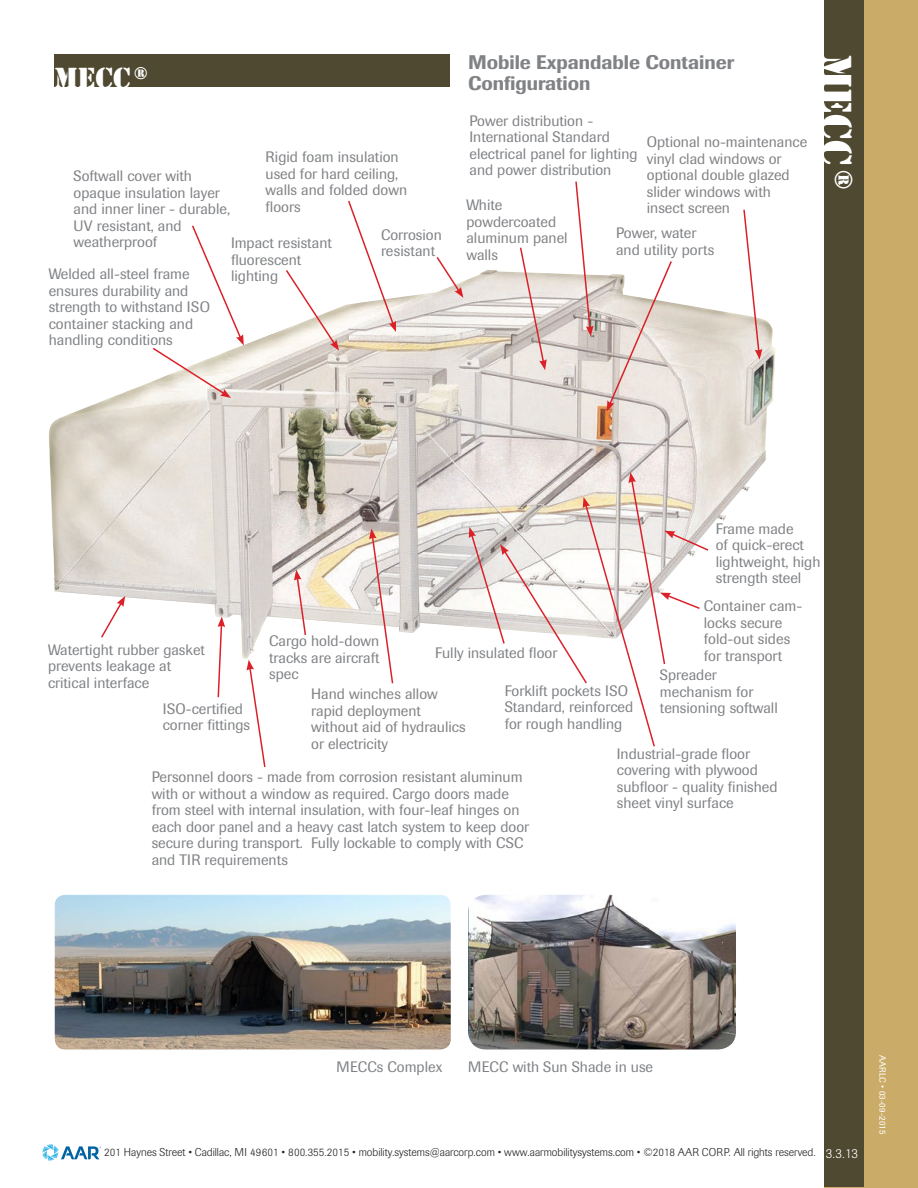
<style>
.page{position:relative;width:918px;height:1188px;background:#fff}
.page>*{position:absolute;margin:0;border:0;box-sizing:border-box;transform-origin:0 0}
.t1{font:39px "Stencil Std";color:#fff}
.t2{font:27px "Stencil Std";color:#fff}
.t3{font:500 19.5px/21px "Imago";color:#808285}
.t4{font:15px/16.5px "Imago";color:#808285}
.t5{font:300 11.25px "Imago";color:#231f20}
.t6{font:9px "Imago";letter-spacing:.02em;color:#fff}
.s1{font-size:13.5px;color:#fff}
</style>
<div class="page">
<div style="left:824px;top:0;width:94px;height:1188px;background:#caac68"></div>
<div style="left:824px;top:1px;width:40px;height:1186px;background:#4e4930"></div>
<svg style="left:42px;top:1144px;width:59px;height:17px"></svg>
<div style="left:54px;top:54px;width:396px;height:32px;background:#4e4930"></div>
<img style="left:55px;top:895px;width:396px;height:154px">
<img style="left:468px;top:895px;width:268px;height:154px">
<img style="left:49px;top:271px;width:647px;height:388px">
<svg style="left:151px;top:225px;width:93px;height:173px"></svg>
<svg style="left:284px;top:270px;width:55px;height:81px"></svg>
<svg style="left:347px;top:200px;width:49px;height:132px"></svg>
<svg style="left:435px;top:257px;width:28px;height:41px"></svg>
<svg style="left:519px;top:247px;width:28px;height:123px"></svg>
<svg style="left:574px;top:181px;width:20px;height:155px"></svg>
<svg style="left:607px;top:261px;width:66px;height:150px"></svg>
<svg style="left:100px;top:596px;width:25px;height:43px"></svg>
<svg style="left:217px;top:617px;width:8px;height:81px"></svg>
<svg style="left:246px;top:660px;width:20px;height:107px"></svg>
<svg style="left:294px;top:570px;width:13px;height:67px"></svg>
<svg style="left:369px;top:528px;width:25px;height:156px"></svg>
<svg style="left:469px;top:472px;width:241px;height:275px"></svg>
<svg style="left:742px;top:209px;width:20px;height:151px"></svg>
<p class="t2" style="left:54px;top:60px;width:96px">MECC <sup>®</sup></p>
<p class="t3" style="left:468px;top:52px;width:267px">Mobile Expandable Container<br>Configuration</p>
<p class="t4" style="left:266px;top:149px;width:143px">Rigid foam insulation used for hard ceiling, walls and folded down floors</p>
<p class="t4" style="left:231px;top:235px;width:102px">Impact resistant fluorescent lighting</p>
<p class="t4" style="left:381px;top:226px;width:62px">Corrosion resistant</p>
<p class="t4" style="left:74px;top:168px;width:158px">Softwall cover with opaque insulation layer and inner liner - durable,<br>UV resistant, and weatherproof</p>
<p class="t4" style="left:49px;top:266px;width:163px">Welded all-steel frame ensures durability and strength to withstand ISO container stacking and handling conditions</p>
<p class="t4" style="left:470px;top:112px;width:170px">Power distribution -<br>International Standard electrical panel for lighting and power distribution</p>
<p class="t4" style="left:647px;top:134px;width:162px">Optional no-maintenance vinyl clad windows or optional double glazed slider windows with insect screen</p>
<p class="t4" style="left:466px;top:197px;width:103px">White powdercoated aluminum panel walls</p>
<p class="t4" style="left:616px;top:225px;width:100px">Power, water and utility ports</p>
<p class="t1" style="left:862px;top:54px;width:138px;rotate:90deg">MECC <sup>®</sup></p>
<p class="t4" style="left:716px;top:520px;width:106px">Frame made<br>of quick-erect lightweight, high strength steel</p>
<p class="t4" style="left:704px;top:598px;width:100px">Container cam&shy;locks secure fold-out sides for transport</p>
<p class="t4" style="left:269px;top:633px;width:112px;text-align:justify">Cargo hold-down tracks are aircraft spec</p>
<p class="t4" style="left:311px;top:686px;width:156px">Hand winches allow rapid deployment without aid of hydraulics or electricity</p>
<p class="t4" style="left:48px;top:642px;width:158px">Watertight rubber gasket prevents leakage at critical interface</p>
<p class="t4" style="left:163px;top:700px;width:89px">ISO-certified corner fittings</p>
<p class="t4" style="left:152px;top:769px;width:379px">Personnel doors - made from corrosion resistant aluminum with or without a window as required. Cargo doors made from steel with internal insulation, with four-leaf hinges on each door panel and a heavy cast latch system to keep door secure during transport. Fully lockable to comply with CSC and TIR requirements</p>
<p class="t4" style="left:435px;top:644px;width:124px">Fully insulated floor</p>
<p class="t4" style="left:505px;top:682px;width:130px">Forklift pockets ISO<br>Standard, reinforced for rough handling</p>
<p class="t4" style="left:660px;top:667px;width:119px">Spreader mechanism for tensioning softwall</p>
<p class="t4" style="left:617px;top:745px;width:162px">Industrial-grade floor covering with plywood subfloor - quality finished sheet vinyl surface</p>
<p class="t4" style="left:336px;top:1058px;width:107px">MECCs Complex</p>
<p class="t4" style="left:468px;top:1058px;width:187px">MECC with Sun Shade in use</p>
<p class="t5" style="left:104px;top:1146px;width:755px">201 Haynes Street • Cadillac, MI 49601 • 800.355.2015 • mobility.systems@aarcorp.com • www.aarmobilitysystems.com • ©2018 AAR CORP. All rights reserved. <span class="s1">3.3.13</span></p>
<p class="t6" style="left:888px;top:1055px;width:81px;rotate:90deg">AARLC • 03-09-2015</p>
</div>
